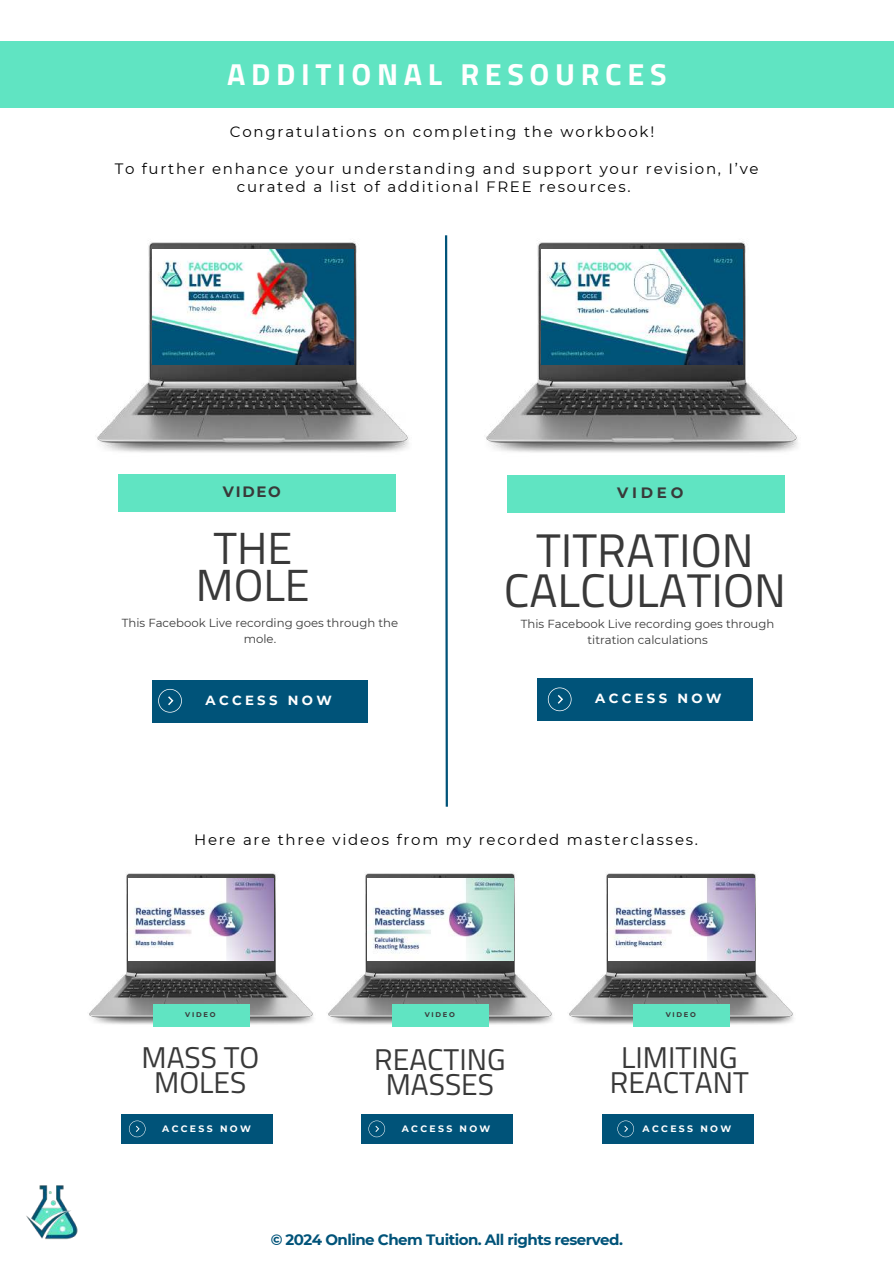
<style>
.page{position:relative;width:894px;height:1264px;background:#fff}
.page>*{position:absolute;margin:0;border:0;box-sizing:border-box;transform-origin:0 0}
.t1{font:47.1px/39.3px "Titillium Web";color:#393939;text-align:center}
.t2{font:45px/37.2px "Titillium Web";color:#393939;text-align:center}
.t3{font:700 30.45px "Titillium Web";letter-spacing:.185em;color:#fff}
.t4{font:30px/24.8px "Titillium Web";color:#393939;text-align:center}
.t5{font:15px/18px "Montserrat";letter-spacing:.115em;color:#000;text-align:center}
.t6{font:700 15px "Montserrat";letter-spacing:-.035em;color:#005379}
.t7{font:700 15px "Montserrat";letter-spacing:.18em;color:#393939}
.t8{font:700 13.2px "Montserrat";letter-spacing:.25em;color:#fff}
.t9{font:11.7px/15.6px "Montserrat";color:#393939;text-align:center}
.t10{font:700 9.3px "Montserrat";letter-spacing:.25em;color:#fff}
.t11{font:700 6.9px "Montserrat";letter-spacing:.25em;color:#393939}
</style>
<div class="page">
<div style="left:0;top:41px;width:893px;height:67px;background:#60e4c2"></div>
<img style="left:26px;top:1185px;width:52px;height:55px">
<img style="left:97px;top:241px;width:312px;height:271px">
<img style="left:89px;top:873px;width:225px;height:154px">
<img style="left:328px;top:873px;width:225px;height:154px">
<img style="left:569px;top:873px;width:225px;height:154px">
<img style="left:486px;top:241px;width:312px;height:271px">
<img style="left:152px;top:250px;width:201px;height:114px">
<img style="left:128px;top:878px;width:145px;height:82px">
<img style="left:368px;top:878px;width:145px;height:82px">
<img style="left:608px;top:878px;width:145px;height:82px">
<img style="left:541px;top:250px;width:201px;height:114px">
<svg style="left:445px;top:235px;width:3px;height:572px;background:#3f7d99"></svg>
<div style="left:118px;top:474px;width:277px;height:37px;background:#60e4c2"></div>
<div style="left:153px;top:1004px;width:96px;height:22px;background:#60e4c2"></div>
<div style="left:392px;top:1004px;width:96px;height:22px;background:#60e4c2"></div>
<div style="left:633px;top:1004px;width:96px;height:22px;background:#60e4c2"></div>
<div style="left:507px;top:475px;width:277px;height:37px;background:#60e4c2"></div>
<div style="left:152px;top:680px;width:215px;height:42px;background:#005379"></div>
<div style="left:121px;top:1114px;width:152px;height:30px;background:#005379"></div>
<div style="left:602px;top:1114px;width:151px;height:30px;background:#005379"></div>
<div style="left:537px;top:678px;width:215px;height:43px;background:#005379"></div>
<svg style="left:158px;top:689px;width:24px;height:23px"></svg>
<svg style="left:129px;top:1120px;width:16px;height:17px"></svg>
<svg style="left:617px;top:1120px;width:17px;height:17px"></svg>
<svg style="left:547px;top:687px;width:24px;height:24px"></svg>
<div style="left:361px;top:1114px;width:151px;height:30px;background:#005379"></div>
<svg style="left:368px;top:1120px;width:17px;height:17px"></svg>
<h3 class="t3" style="left:227px;top:50px;width:441px">ADDITIONAL RESOURCES</h3>
<p class="t5" style="left:230px;top:123px;width:426px">Congratulations on completing the workbook!</p>
<p class="t5" style="left:115px;top:160px;width:645px">To further enhance your understanding and support your revision, I’ve curated a list of additional FREE resources.</p>
<p class="t7" style="left:223px;top:483px;width:59px">VIDEO</p>
<h2 class="t2" style="left:196px;top:528px;width:115px">THE<br>MOLE</h2>
<p class="t7" style="left:617px;top:484px;width:68px">VIDEO</p>
<h1 class="t1" style="left:503px;top:530px;width:284px">TITRATION<br>CALCULATION</h1>
<p class="t9" style="left:122px;top:615px;width:278px">This Facebook Live recording goes through the mole.</p>
<p class="t9" style="left:520px;top:616px;width:255px">This Facebook Live recording goes through titration calculations</p>
<p class="t8" style="left:205px;top:691px;width:128px">ACCESS NOW</p>
<p class="t8" style="left:595px;top:690px;width:128px">ACCESS NOW</p>
<p class="t5" style="left:194px;top:831px;width:505px">Here are three videos from my recorded masterclasses.</p>
<p class="t11" style="left:185px;top:1010px;width:32px">VIDEO</p>
<p class="t11" style="left:424px;top:1010px;width:32px">VIDEO</p>
<p class="t11" style="left:665px;top:1010px;width:32px">VIDEO</p>
<h3 class="t4" style="left:141px;top:1044px;width:119px">MASS TO<br>MOLES</h3>
<h3 class="t4" style="left:374px;top:1046px;width:133px">REACTING<br>MASSES</h3>
<h3 class="t4" style="left:609px;top:1044px;width:140px">LIMITING<br>REACTANT</h3>
<p class="t10" style="left:162px;top:1122px;width:90px">ACCESS NOW</p>
<p class="t10" style="left:401px;top:1122px;width:90px">ACCESS NOW</p>
<p class="t10" style="left:642px;top:1122px;width:90px">ACCESS NOW</p>
<p class="t6" style="left:270px;top:1230px;width:354px">© 2024 Online Chem Tuition. All rights reserved.</p>
</div>
